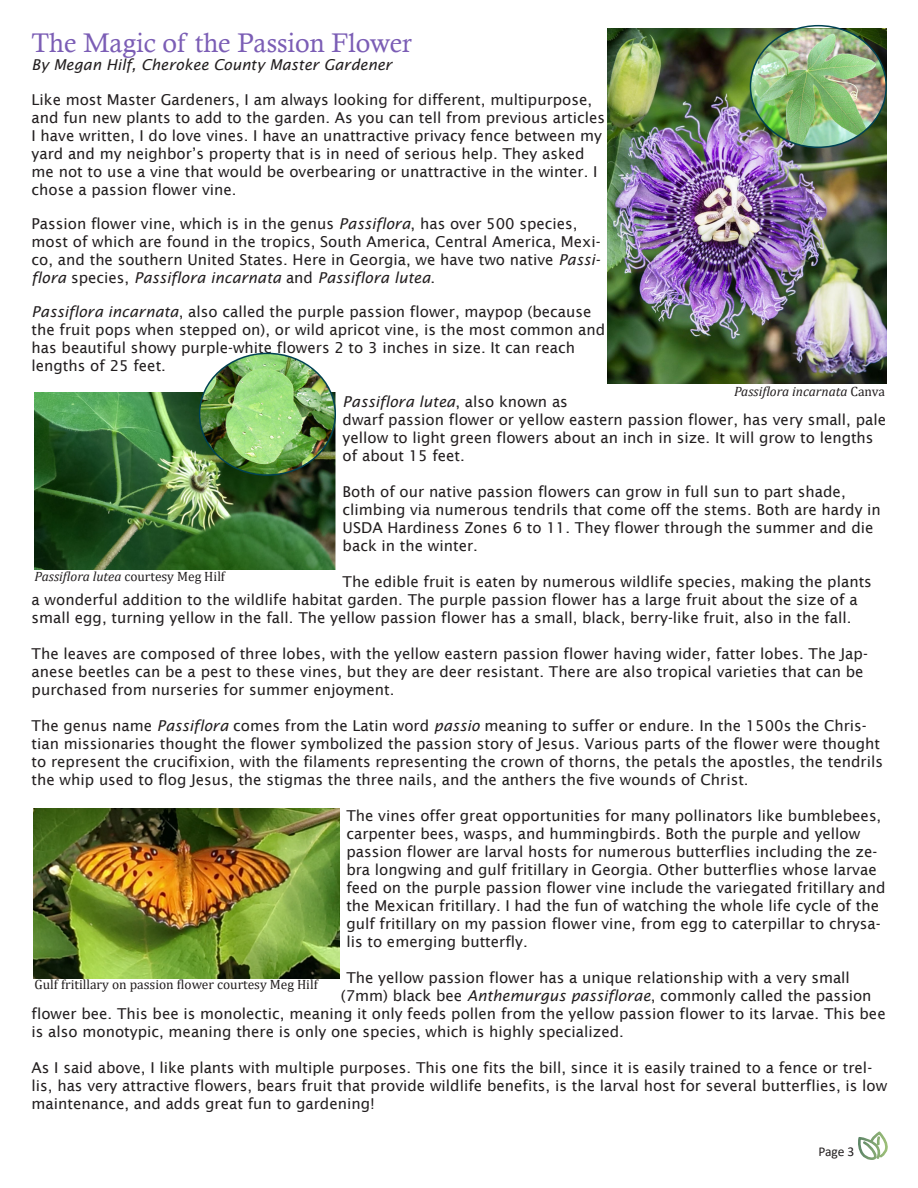
<style>
.page{position:relative;width:918px;height:1188px;background:#fff}
.page>*{position:absolute;margin:0;border:0;box-sizing:border-box;transform-origin:0 0}
.t1{font:27px "Calisto";color:#7b5db5}
.t2{font:15px/18px "Lucida Sans";color:#231f20}
.t3{font:italic 15px "Lucida Sans";color:#231f20}
.t4{font:italic 13.5px "Cambria";color:#231f20}
.t5{font:13.5px "Cambria";color:#231f20}
.t6{font:13.5px "Calibri";color:#231f20}
.s1{font-style:italic}
.s2{font-style:normal}
</style>
<div class="page">
<svg style="left:858px;top:1131px;width:30px;height:29px"></svg>
<img style="left:608px;top:28px;width:279px;height:356px">
<img style="left:35px;top:393px;width:301px;height:176px">
<img style="left:33px;top:809px;width:307px;height:170px">
<img style="left:200px;top:353px;width:135px;height:122px">
<img style="left:751px;top:29px;width:135px;height:118px">
<p class="t1" style="left:32px;top:28px;width:382px">The Magic of the Passion Flower</p>
<p class="t3" style="left:32px;top:57px;width:362px">By Megan Hilf, Cherokee County Master Gardener</p>
<p class="t2" style="left:32px;top:90px;width:575px">Like most Master Gardeners, I am always looking for different, multipurpose, and fun new plants to add to the garden. As you can tell from previous articles I have written, I do love vines. I have an unattractive privacy fence between my yard and my neighbor’s property that is in need of serious help. They asked me not to use a vine that would be overbearing or unattractive in the winter. I chose a passion flower vine.</p>
<p class="t2" style="left:32px;top:214px;width:571px">Passion flower vine, which is in the genus <span class="s1">Passiflora</span>, has over 500 species, most of which are found in the tropics, South America, Central America, Mexi&shy;co, and the southern United States. Here in Georgia, we have two native <span class="s1">Passi&shy;flora</span> species, <span class="s1">Passiflora incarnata</span> and <span class="s1">Passiflora lutea</span>.</p>
<p class="t2" style="left:32px;top:303px;width:575px"><span class="s1">Passiflora incarnata</span>, also called the purple passion flower, maypop (because the fruit pops when stepped on), or wild apricot vine, is the most common and has beautiful showy purple-white flowers 2 to 3 inches in size. It can reach lengths of 25 feet.</p>
<p class="t2" style="left:343px;top:393px;width:545px"><span class="s1">Passiflora lutea</span>, also known as<br>dwarf passion flower or yellow eastern passion flower, has very small, pale yellow to light green flowers about an inch in size. It will grow to lengths of about 15 feet.</p>
<p class="t2" style="left:343px;top:483px;width:540px">Both of our native passion flowers can grow in full sun to part shade, climbing via numerous tendrils that come off the stems. Both are hardy in USDA Hardiness Zones 6 to 11. They flower through the summer and die back in the winter.</p>
<p class="t2" style="left:32px;top:573px;width:842px;text-indent:311px">The edible fruit is eaten by numerous wildlife species, making the plants a wonderful addition to the wildlife habitat garden. The purple passion flower has a large fruit about the size of a small egg, turning yellow in the fall. The yellow passion flower has a small, black, berry-like fruit, also in the fall.</p>
<p class="t2" style="left:32px;top:645px;width:838px">The leaves are composed of three lobes, with the yellow eastern passion flower having wider, fatter lobes. The Jap&shy;anese beetles can be a pest to these vines, but they are deer resistant. There are also tropical varieties that can be purchased from nurseries for summer enjoyment.</p>
<p class="t2" style="left:32px;top:717px;width:853px">The genus name <span class="s1">Passiflora</span> comes from the Latin word <span class="s1">passio</span> meaning to suffer or endure. In the 1500s the Chris&shy;tian missionaries thought the flower symbolized the passion story of Jesus. Various parts of the flower were thought to represent the crucifixion, with the filaments representing the crown of thorns, the petals the apostles, the tendrils the whip used to flog Jesus, the stigmas the three nails, and the anthers the five wounds of Christ.</p>
<p class="t2" style="left:346px;top:807px;width:541px">The vines offer great opportunities for many pollinators like bumblebees, carpenter bees, wasps, and hummingbirds. Both the purple and yellow passion flower are larval hosts for numerous butterflies including the ze&shy;bra longwing and gulf fritillary in Georgia. Other butterflies whose larvae feed on the purple passion flower vine include the variegated fritillary and the Mexican fritillary. I had the fun of watching the whole life cycle of the gulf fritillary on my passion flower vine, from egg to caterpillar to chrysa&shy;lis to emerging butterfly.</p>
<p class="t2" style="left:346px;top:969px;width:505px">The yellow passion flower has a unique relationship with a very small</p>
<p class="t2" style="left:341px;top:987px;width:532px">(7mm) black bee <span class="s1">Anthemurgus passiflorae</span>, commonly called the passion</p>
<p class="t2" style="left:32px;top:1005px;width:856px">flower bee. This bee is monolectic, meaning it only feeds pollen from the yellow passion flower to its larvae. This bee</p>
<p class="t2" style="left:32px;top:1023px;width:594px">is also monotypic, meaning there is only one species, which is highly specialized.</p>
<p class="t2" style="left:32px;top:1059px;width:857px">As I said above, I like plants with multiple purposes. This one fits the bill, since it is easily trained to a fence or trel&shy;lis, has very attractive flowers, bears fruit that provide wildlife benefits, is the larval host for several butterflies, is low maintenance, and adds great fun to gardening!</p>
<p class="t4" style="left:734px;top:382px;width:152px">Passiflora incarnata <span class="s2">Canva</span></p>
<p class="t4" style="left:35px;top:566px;width:192px">Passiflora lutea <span class="s2">courtesy Meg Hilf</span></p>
<p class="t5" style="left:35px;top:977px;width:285px">Gulf fritillary on passion flower courtesy Meg Hilf</p>
<p class="t6" style="left:818px;top:1142px;width:38px">Page 3</p>
</div>
